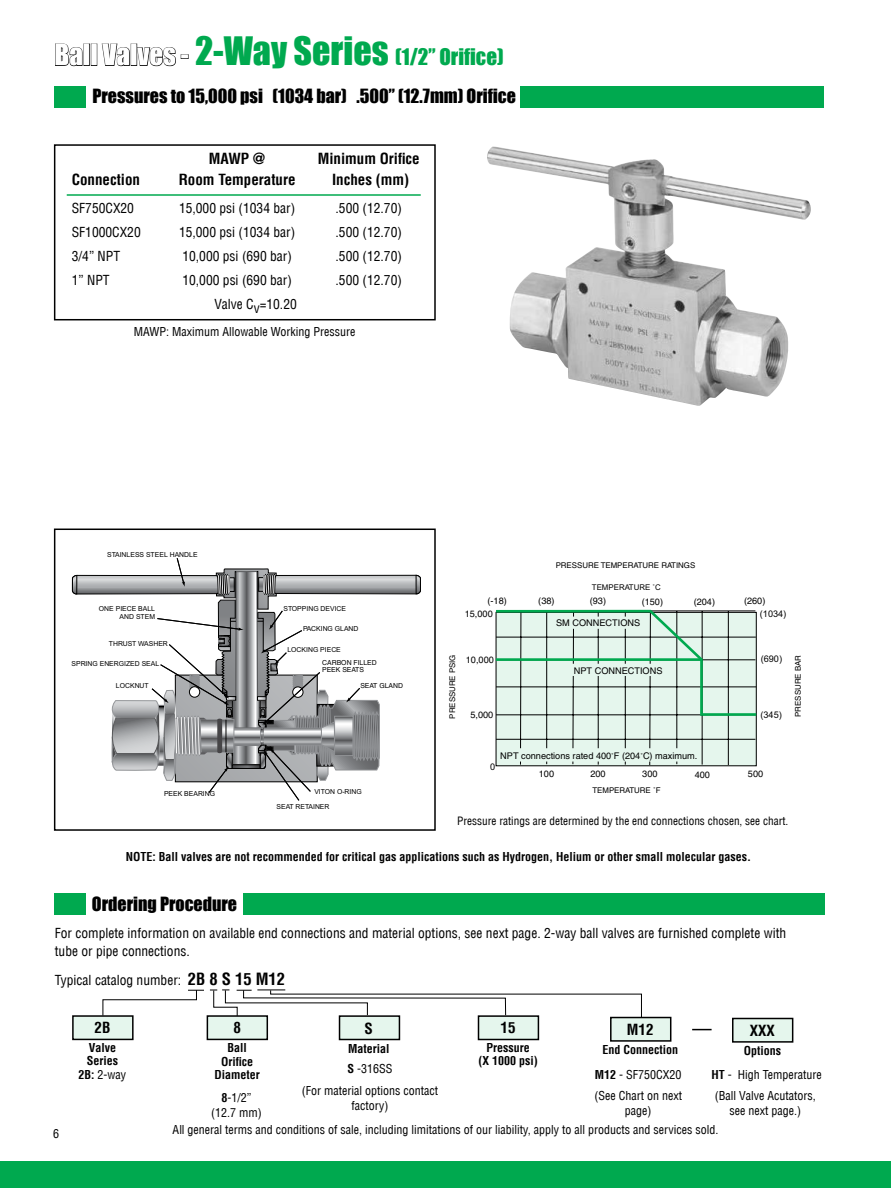
<style>
.page{position:relative;width:891px;height:1188px;background:#fff}
.page>*{position:absolute;margin:0;border:0;box-sizing:border-box;transform-origin:0 0}
.t1{font:21px "Impact";color:#00a94f}
.t2{font:18px "Impact";color:#000}
.t3{font:700 condensed 15px "Helvetica LT";color:#000}
.t4{font:condensed 13.5px/18px "Helvetica LT";color:#000}
.t5{font:condensed 12px/15px "Helvetica LT";color:#000;text-align:center}
.t6{font:700 condensed 12px/13.5px "Helvetica LT";color:#000;text-align:center}
.t7{font:condensed 11.25px "Helvetica LT";color:#000}
.t8{font:9.15px "Helvetica LT";color:#000}
.t9{font:9.15px "Arial";color:#000}
.t10{font:7.8px "Helvetica LT";color:#000}
.t11{font:7.8px "Arial";color:#000}
.t12{font:6.9px/14.5px "Arial";color:#000}
.t13{font:6.9px/6.9px "Helvetica LT";color:#000}
.s1{font-size:27px;color:#fff}
.s2{font-size:36px}
.s3{font-size:7.8px}
.s4{font-weight:700;font-size:16.5px}
.s5{font-weight:400}
.s6{font-weight:700}
</style>
<div class="page">
<div style="left:0;top:1161px;width:891px;height:27px;background:#00a94f"></div>
<svg style="left:55px;top:43px;width:28px;height:23px"></svg>
<div style="left:84px;top:44px;width:6px;height:22px;border:1px solid #000"></div>
<div style="left:91px;top:44px;width:6px;height:22px;border:1px solid #000"></div>
<svg style="left:101px;top:43px;width:29px;height:24px"></svg>
<div style="left:131px;top:44px;width:6px;height:22px;border:1px solid #000"></div>
<svg style="left:137px;top:47px;width:39px;height:20px"></svg>
<div style="left:181px;top:54px;width:8px;height:5px;border:1px solid #000"></div>
<div style="left:520px;top:86px;width:304px;height:22px;background:#00a94f"></div>
<div style="left:54px;top:86px;width:32px;height:22px;background:#00a94f"></div>
<div style="left:54px;top:144px;width:382px;height:176px;border:2px solid #000"></div>
<div style="left:611px;top:1018px;width:60px;height:23px;background:#e5f6ed"></div>
<div style="left:610px;top:1017px;width:61px;height:25px;border:2px solid #000"></div>
<div style="left:478px;top:1016px;width:60px;height:24px;background:#e5f6ed"></div>
<div style="left:478px;top:1015px;width:61px;height:25px;border:2px solid #000"></div>
<div style="left:340px;top:1016px;width:59px;height:24px;background:#e5f6ed"></div>
<div style="left:339px;top:1015px;width:61px;height:25px;border:2px solid #000"></div>
<div style="left:207px;top:1016px;width:60px;height:23px;background:#e5f6ed"></div>
<div style="left:207px;top:1015px;width:61px;height:25px;border:2px solid #000"></div>
<div style="left:73px;top:1016px;width:60px;height:23px;background:#e5f6ed"></div>
<div style="left:72px;top:1015px;width:62px;height:25px;border:2px solid #000"></div>
<div style="left:54px;top:529px;width:382px;height:302px;border:2px solid #000"></div>
<div style="left:733px;top:1018px;width:60px;height:24px;background:#e5f6ed"></div>
<div style="left:732px;top:1018px;width:61px;height:25px;border:2px solid #000"></div>
<hr style="left:67px;top:194px;width:354px;height:2px;background:#00a94f">
<div style="left:54px;top:893px;width:32px;height:22px;background:#00a94f"></div>
<div style="left:243px;top:893px;width:581px;height:22px;background:#00a94f"></div>
<svg style="left:692px;top:1029px;width:20px;height:1px"></svg>
<img style="left:487px;top:156px;width:302px;height:250px">
<svg style="left:102px;top:989px;width:102px;height:27px"></svg>
<svg style="left:210px;top:990px;width:432px;height:29px"></svg>
<svg style="left:72px;top:558px;width:349px;height:243px"></svg>
<svg style="left:495px;top:609px;width:262px;height:157px"></svg>
<h1 class="t1" style="left:54px;top:41px;width:451px"><span class="s1">Ball Valves -</span> <span class="s2">2-Way Series</span> (1/2” Orifice)</h1>
<h2 class="t2" style="left:92px;top:82px;width:425px">Pressures to 15,000 psi (1034 bar) .500” (12.7mm) Orifice</h2>
<p class="t3" style="left:209px;top:149px;width:58px">MAWP @</p>
<p class="t3" style="left:318px;top:149px;width:104px">Minimum Orifice</p>
<p class="t3" style="left:72px;top:170px;width:70px">Connection</p>
<p class="t3" style="left:179px;top:170px;width:118px">Room Temperature</p>
<p class="t3" style="left:332px;top:170px;width:79px">Inches (mm)</p>
<p class="t4" style="left:72px;top:199px;width:64px">SF750CX20</p>
<p class="t4" style="left:179px;top:199px;width:118px">15,000 psi (1034 bar)</p>
<p class="t4" style="left:336px;top:199px;width:68px">.500 (12.70)</p>
<p class="t4" style="left:72px;top:223px;width:71px">SF1000CX20</p>
<p class="t4" style="left:179px;top:223px;width:118px">15,000 psi (1034 bar)</p>
<p class="t4" style="left:336px;top:223px;width:68px">.500 (12.70)</p>
<p class="t4" style="left:72px;top:247px;width:50px">3/4” NPT</p>
<p class="t4" style="left:182px;top:247px;width:111px">10,000 psi (690 bar)</p>
<p class="t4" style="left:336px;top:247px;width:68px">.500 (12.70)</p>
<p class="t4" style="left:72px;top:271px;width:39px">1” NPT</p>
<p class="t4" style="left:182px;top:271px;width:111px">10,000 psi (690 bar)</p>
<p class="t4" style="left:336px;top:271px;width:68px">.500 (12.70)</p>
<p class="t4" style="left:215px;top:295px;width:84px">Valve Cv=10.20</p>
<p class="t5" style="left:134px;top:324px;width:223px">MAWP: Maximum Allowable Working Pressure</p>
<p class="t12" style="left:107px;top:548px;width:92px">STAINLESS STEEL HANDLE</p>
<p class="t12" style="left:99px;top:605px;width:58px;line-height:8.2px;text-align:right">ONE PIECE BALL<br>AND STEM</p>
<p class="t12" style="left:109px;top:636px;width:61px">THRUST WASHER</p>
<p class="t12" style="left:72px;top:656px;width:89px">SPRING ENERGIZED SEAL</p>
<p class="t12" style="left:116px;top:679px;width:34px">LOCKNUT</p>
<p class="t12" style="left:164px;top:787px;width:53px">PEEK BEARING</p>
<p class="t10" style="left:556px;top:563px;width:141px">PRESSURE TEMPERATURE RATINGS</p>
<p class="t11" style="left:592px;top:585px;width:70px">TEMPERATURE ˚C</p>
<p class="t12" style="left:283px;top:601px;width:64px">STOPPING DEVICE</p>
<p class="t12" style="left:303px;top:622px;width:57px">PACKING GLAND</p>
<p class="t12" style="left:287px;top:643px;width:55px">LOCKING PIECE</p>
<p class="t13" style="left:322px;top:659px;width:56px">CARBON FILLED<br>PEEK SEATS</p>
<p class="t13" style="left:360px;top:682px;width:44px">SEAT GLAND</p>
<p class="t10" style="left:449px;top:719px;width:66px;rotate:-90deg">PRESSURE PSIG</p>
<p class="t8" style="left:487px;top:597px;width:21px">(-18)</p>
<p class="t8" style="left:538px;top:597px;width:18px">(38)</p>
<p class="t8" style="left:590px;top:597px;width:18px">(93)</p>
<p class="t8" style="left:642px;top:598px;width:23px">(150)</p>
<p class="t8" style="left:694px;top:598px;width:23px">(204)</p>
<p class="t8" style="left:744px;top:597px;width:23px">(260)</p>
<p class="t8" style="left:465px;top:610px;width:30px">15,000</p>
<p class="t8" style="left:466px;top:656px;width:30px">10,000</p>
<p class="t8" style="left:470px;top:711px;width:24px">5,000</p>
<p class="t8" style="left:556px;top:619px;width:86px">SM CONNECTIONS</p>
<p class="t8" style="left:574px;top:667px;width:90px">NPT CONNECTIONS</p>
<p class="t9" style="left:760px;top:610px;width:28px">(1034)</p>
<p class="t9" style="left:761px;top:656px;width:23px">(690)</p>
<p class="t9" style="left:760px;top:712px;width:23px">(345)</p>
<p class="t10" style="left:795px;top:717px;width:63px;rotate:-90deg">PRESSURE BAR</p>
<p class="t8" style="left:500px;top:752px;width:199px">NPT connections rated 400<span class="s3">˚</span>F (204<span class="s3">˚</span>C) maximum.</p>
<p class="t9" style="left:490px;top:763px;width:7px">0</p>
<p class="t8" style="left:539px;top:770px;width:17px">100</p>
<p class="t8" style="left:590px;top:770px;width:17px">200</p>
<p class="t8" style="left:642px;top:770px;width:17px">300</p>
<p class="t8" style="left:695px;top:771px;width:17px">400</p>
<p class="t8" style="left:748px;top:770px;width:17px">500</p>
<p class="t12" style="left:277px;top:785px;width:87px;text-indent:38px">VITON O-RING<br>SEAT RETAINER</p>
<p class="t10" style="left:592px;top:787px;width:70px">TEMPERATURE ˚F</p>
<p class="t7" style="left:457px;top:813px;width:333px">Pressure ratings are determined by the end connections chosen, see chart.</p>
<p class="t6" style="left:126px;top:850px;width:627px">NOTE: Ball valves are not recommended for critical gas applications such as Hydrogen, Helium or other small molecular gases.</p>
<h2 class="t2" style="left:92px;top:890px;width:147px">Ordering Procedure</h2>
<p class="t4" style="left:55px;top:924px;width:733px">For complete information on available end connections and material options, see next page. 2-way ball valves are furnished complete with tube or pipe connections.</p>
<p class="t4" style="left:55px;top:971px;width:232px">Typical catalog number: <span class="s4">2B 8 S 15 M12</span></p>
<p class="t3" style="left:95px;top:1018px;width:17px">2B</p>
<p class="t6" style="left:79px;top:1041px;width:49px">Valve<br>Series<br>2B: <span class="s5">2-way</span></p>
<p class="t3" style="left:234px;top:1018px;width:9px">8</p>
<p class="t6" style="left:215px;top:1041px;width:47px">Ball<br>Orifice<br>Diameter</p>
<p class="t5" style="left:211px;top:1090px;width:52px"><span class="s6">8</span>-1/2” (12.7 mm)</p>
<p class="t3" style="left:365px;top:1019px;width:10px">S</p>
<p class="t6" style="left:348px;top:1042px;width:43px">Material</p>
<p class="t5" style="left:302px;top:1058px;width:138px;line-height:21.5px"><span class="s6">S</span> -316SS<br>(For material options contact</p>
<p class="t5" style="left:352px;top:1098px;width:38px">factory)</p>
<p class="t3" style="left:501px;top:1018px;width:16px">15</p>
<p class="t6" style="left:478px;top:1041px;width:61px">Pressure<br>(X 1000 psi)</p>
<p class="t3" style="left:627px;top:1020px;width:28px">M12</p>
<p class="t6" style="left:602px;top:1043px;width:77px">End Connection</p>
<p class="t5" style="left:594px;top:1064px;width:89px;line-height:21.5px;text-align:left"><span class="s6">M12</span> - SF750CX20 (See Chart on next</p>
<p class="t5" style="left:625px;top:1103px;width:28px">page)</p>
<p class="t3" style="left:750px;top:1021px;width:27px">XXX</p>
<p class="t6" style="left:744px;top:1044px;width:39px">Options</p>
<p class="t5" style="left:715px;top:1088px;width:102px">(Ball Valve Acutators, see next page.)</p>
<p class="t5" style="left:711px;top:1067px;width:112px"><span class="s6">HT</span> - High Temperature</p>
<p class="t5" style="left:53px;top:1126px;width:7px">6</p>
<p class="t5" style="left:173px;top:1122px;width:547px">All general terms and conditions of sale, including limitations of our liability, apply to all products and services sold.</p>
</div>
